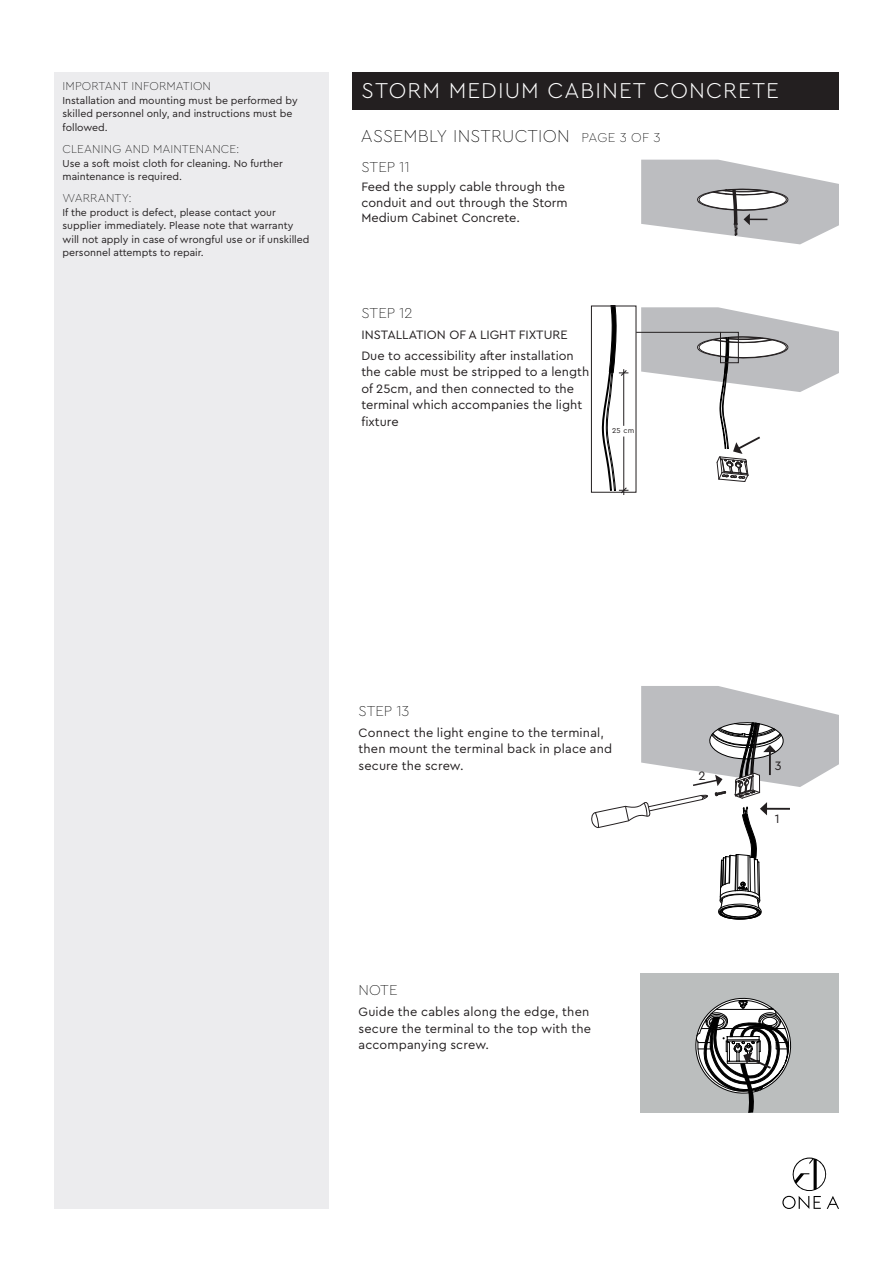
<style>
.page{position:relative;width:893px;height:1263px;background:#fff}
.page>*{position:absolute;margin:0;border:0;box-sizing:border-box;transform-origin:0 0}
.Overskrift{font:300 22.5px "Cera Pro";letter-spacing:.05em;color:#fff}
.tekst{font:100 18px "Cera Pro";letter-spacing:.01em;color:#000}
.STEP_skrift{font:100 15px "Cera Pro";letter-spacing:-.005em;color:#000}
.tekst-2{font:12.75px/16.5px "Cera Pro";color:#231f20}
.tekst-3{font:100 12px "Cera Pro";letter-spacing:.01em;color:#000}
.STEP_skrift-2{font:100 12px "Cera Pro";letter-spacing:.01em;color:#000}
.tekst-4{font:10.5px/13.5px "Cera Pro";color:#231f20}
.t1{font:7.5px "Cera Pro";color:#231f20}
.s1{font-size:13.5px}
</style>
<div class="page">
<div style="left:353px;top:72px;width:486px;height:38px;background:#231f20"></div>
<div style="left:54px;top:72px;width:275px;height:1137px;background:#ececee"></div>
<div style="left:641px;top:973px;width:198px;height:139px;background:#bbbebe"></div>
<svg style="left:782px;top:1157px;width:57px;height:52px"></svg>
<div style="left:591px;top:306px;width:45px;height:186px;border:1px solid #231f20"></div>
<hr style="left:636px;top:332px;width:84px;height:1px;background:#231f20">
<svg style="left:641px;top:307px;width:198px;height:175px"></svg>
<svg style="left:601px;top:306px;width:27px;height:187px"></svg>
<hr style="left:623px;top:436px;width:1px;height:59px;background:#231f20">
<svg style="left:692px;top:997px;width:107px;height:116px"></svg>
<svg style="left:641px;top:160px;width:198px;height:84px"></svg>
<svg style="left:591px;top:686px;width:248px;height:234px"></svg>
<p class="STEP_skrift-2" style="left:63px;top:78px;width:150px">IMPORTANT INFORMATION</p>
<p class="tekst-4" style="left:63px;top:93px;width:237px">Installation and mounting must be performed by skilled personnel only, and instructions must be followed.</p>
<p class="tekst-3" style="left:63px;top:141px;width:179px">CLEANING AND MAINTENANCE:</p>
<p class="tekst-4" style="left:63px;top:156px;width:222px">Use a soft moist cloth for cleaning. No further maintenance is required.</p>
<p class="tekst-3" style="left:63px;top:190px;width:71px">WARRANTY:</p>
<p class="tekst-4" style="left:63px;top:205px;width:215px">If the product is defect, please contact your</p>
<p class="tekst-4" style="left:63px;top:218px;width:248px">supplier immediately. Please note that warranty will not apply in case of wrongful use or if unskilled personnel attempts to repair.</p>
<p class="Overskrift" style="left:361px;top:76px;width:419px">STORM MEDIUM CABINET CONCRETE</p>
<p class="tekst" style="left:361px;top:124px;width:301px">ASSEMBLY INSTRUCTION <span class="s1">PAGE 3 OF 3</span></p>
<p class="STEP_skrift" style="left:361px;top:157px;width:50px">STEP 11</p>
<p class="tekst-2" style="left:361px;top:179px;width:208px;line-height:15.3px">Feed the supply cable through the conduit and out through the Storm<br>Medium Cabinet Concrete.</p>
<p class="STEP_skrift" style="left:361px;top:303px;width:53px">STEP 12</p>
<p class="tekst-2" style="left:361px;top:326px;width:208px">INSTALLATION OF A LIGHT FIXTURE</p>
<p class="tekst-2" style="left:361px;top:346px;width:229px">Due to accessibility after installation the cable must be stripped to a length of 25cm, and then connected to the terminal which accompanies the light fixture</p>
<p class="t1" style="left:612px;top:426px;width:24px">25 cm</p>
<p class="STEP_skrift" style="left:359px;top:701px;width:52px">STEP 13</p>
<p class="tekst-2" style="left:359px;top:723px;width:255px">Connect the light engine to the terminal, then mount the terminal back in place and secure the screw.</p>
<p class="STEP_skrift" style="left:359px;top:980px;width:40px">NOTE</p>
<p class="tekst-2" style="left:359px;top:1003px;width:234px">Guide the cables along the edge, then secure the terminal to the top with the accompanying screw.</p>
<p class="tekst-2" style="left:699px;top:767px;width:9px">2</p>
<p class="tekst-2" style="left:775px;top:757px;width:8px">3</p>
<p class="tekst-2" style="left:775px;top:810px;width:6px">1</p>
</div>
